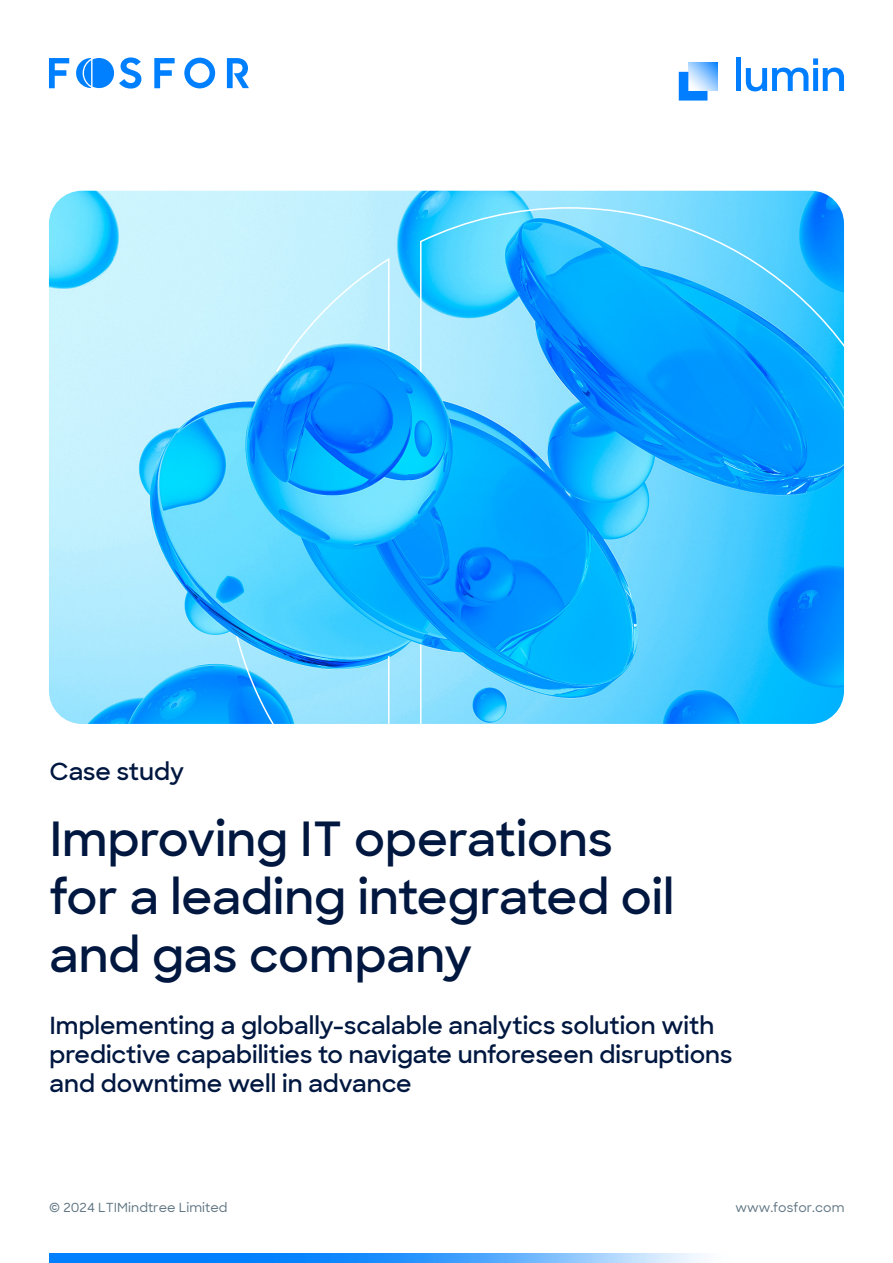
<style>
.page{position:relative;width:893px;height:1263px;background:#fff}
.page>*{position:absolute;margin:0;border:0;box-sizing:border-box;transform-origin:0 0}
.t1{font:600 48px/57.6px "Sharp Sans";color:#001740}
.t2{font:600 24px/28.8px "Sharp Sans";color:#001740}
.t3{font:500 12.75px "Sharp Sans";letter-spacing:.005em;color:#5f7583}
</style>
<div class="page">
<img style="left:49px;top:191px;width:790px;height:533px">
<svg style="left:50px;top:1254px;width:654px;height:9px;background:#41a0ff"></svg>
<svg style="left:49px;top:58px;width:20px;height:30px"></svg>
<svg style="left:154px;top:58px;width:21px;height:30px"></svg>
<svg style="left:184px;top:58px;width:31px;height:30px"></svg>
<svg style="left:227px;top:58px;width:22px;height:30px"></svg>
<svg style="left:76px;top:57px;width:65px;height:32px"></svg>
<div style="left:736px;top:57px;width:5px;height:34px;background:#007eff"></div>
<svg style="left:746px;top:58px;width:98px;height:33px"></svg>
<svg style="left:688px;top:62px;width:29px;height:29px"></svg>
<svg style="left:679px;top:72px;width:28px;height:29px"></svg>
<svg style="left:419px;top:206px;width:425px;height:518px;background:#2cb7fd"></svg>
<svg style="left:232px;top:258px;width:158px;height:466px;background:#56c5fd"></svg>
<p class="t2" style="left:50px;top:756px;width:136px">Case study</p>
<h1 class="t1" style="left:50px;top:808px;width:626px">Improving IT operations for a leading integrated oil and gas company</h1>
<p class="t2" style="left:50px;top:1010px;width:684px">Implementing a globally-scalable analytics solution with predictive capabilities to navigate unforeseen disruptions and downtime well in advance</p>
<p class="t3" style="left:49px;top:1198px;width:180px">© 2024 LTIMindtree Limited</p>
<p class="t3" style="left:735px;top:1198px;width:111px">www.fosfor.com</p>
</div>
